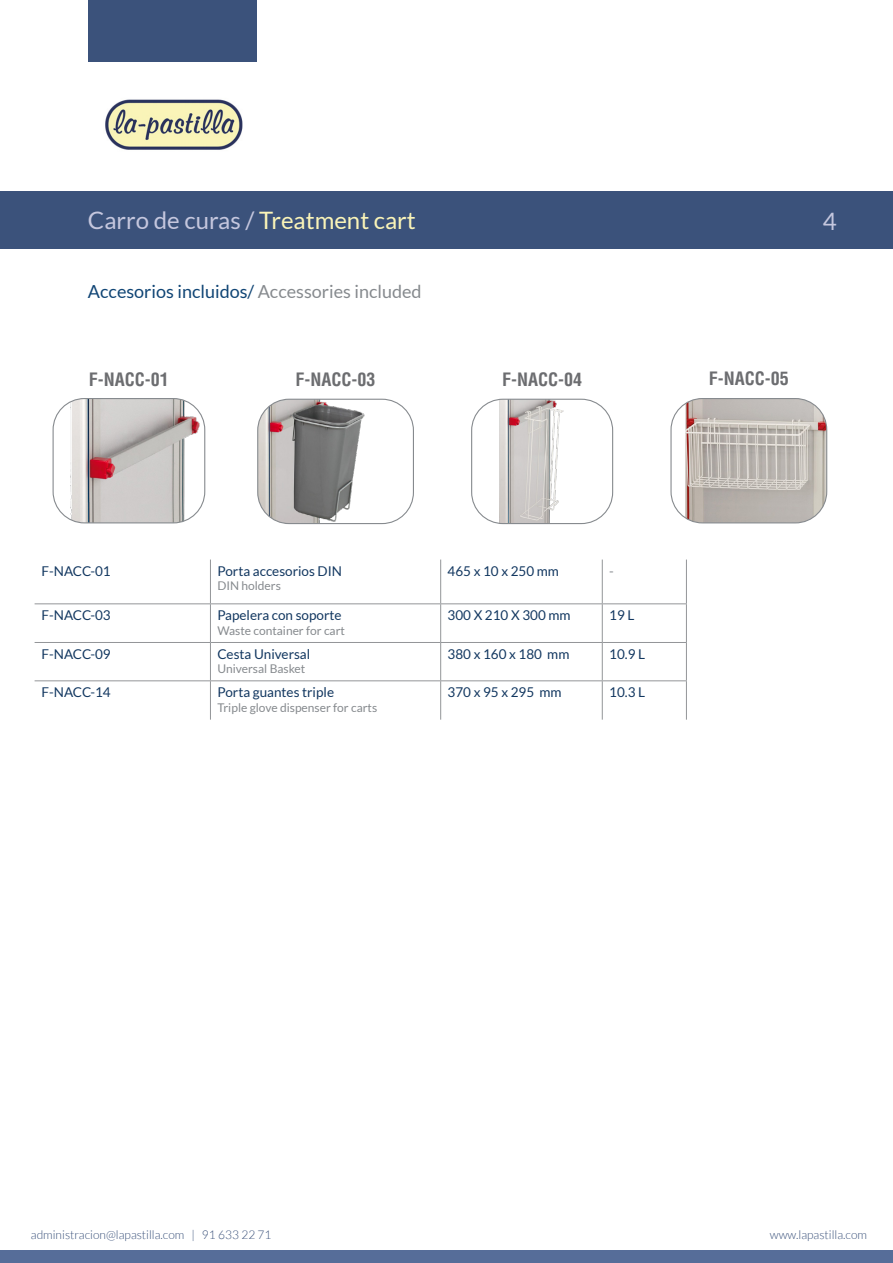
<style>
.page{position:relative;width:893px;height:1263px;background:#fff}
.page>*{position:absolute;margin:0;border:0;box-sizing:border-box;transform-origin:0 0}
.t1{font:24px "Lato";color:#c5c7de}
.Títulos_descripcion{font:18px "Lato";color:#104575}
.Referencia{font:700 condensed 18px "Helvetica LT Std";color:#6c6d70}
.Pie_Accesorios_EN{font:13.5px "Lato";color:#123760}
.Pie_Accesorios_EN-2{font:13.5px "Lato";color:#868a8e}
.t2{font:12px "Lato";color:#868a8e}
.t3{font:300 12px "Lato";color:#3b527b}
.s1{color:#faf4b8}
.s2{color:#868a8e}
</style>
<div class="page">
<img style="left:103px;top:61px;width:142px;height:89px">
<div style="left:0;top:191px;width:893px;height:58px;background:#3b527b"></div>
<div style="left:88px;top:0;width:169px;height:61px;background:#3b527b"></div>
<div style="left:0;top:1250px;width:893px;height:13px;background:#566d99"></div>
<img style="left:481px;top:399px;width:132px;height:125px">
<div style="left:471px;top:399px;width:142px;height:125px;border:1px solid #868a8e;border-radius:31px"></div>
<img style="left:258px;top:399px;width:155px;height:125px">
<div style="left:257px;top:399px;width:157px;height:125px;border:1px solid #868a8e;border-radius:31px"></div>
<img style="left:672px;top:399px;width:155px;height:124px">
<div style="left:670px;top:398px;width:157px;height:125px;border:1px solid #868a8e;border-radius:31px"></div>
<img style="left:53px;top:399px;width:152px;height:124px">
<div style="left:53px;top:398px;width:152px;height:125px;border:1px solid #868a8e;border-radius:31px"></div>
<hr style="left:210px;top:559px;width:1px;height:44px;background:#939598">
<hr style="left:440px;top:559px;width:1px;height:44px;background:#939598">
<hr style="left:602px;top:559px;width:1px;height:44px;background:#939598">
<hr style="left:686px;top:559px;width:1px;height:44px;background:#939598">
<hr style="left:35px;top:603px;width:175px;height:1px;background:#939598">
<hr style="left:210px;top:603px;width:231px;height:1px;background:#939598">
<hr style="left:210px;top:604px;width:1px;height:38px;background:#939598">
<hr style="left:441px;top:603px;width:161px;height:1px;background:#939598">
<hr style="left:440px;top:604px;width:1px;height:38px;background:#939598">
<hr style="left:602px;top:603px;width:85px;height:1px;background:#939598">
<hr style="left:602px;top:604px;width:1px;height:38px;background:#939598">
<hr style="left:686px;top:604px;width:1px;height:38px;background:#939598">
<hr style="left:35px;top:642px;width:175px;height:1px;background:#939598">
<hr style="left:210px;top:642px;width:231px;height:1px;background:#939598">
<hr style="left:210px;top:643px;width:1px;height:37px;background:#939598">
<hr style="left:441px;top:642px;width:161px;height:1px;background:#939598">
<hr style="left:440px;top:643px;width:1px;height:37px;background:#939598">
<hr style="left:602px;top:642px;width:85px;height:1px;background:#939598">
<hr style="left:602px;top:643px;width:1px;height:37px;background:#939598">
<hr style="left:686px;top:643px;width:1px;height:37px;background:#939598">
<hr style="left:35px;top:680px;width:175px;height:1px;background:#939598">
<hr style="left:210px;top:680px;width:231px;height:1px;background:#939598">
<hr style="left:210px;top:681px;width:1px;height:39px;background:#939598">
<hr style="left:441px;top:680px;width:161px;height:1px;background:#939598">
<hr style="left:440px;top:681px;width:1px;height:39px;background:#939598">
<hr style="left:602px;top:680px;width:85px;height:1px;background:#939598">
<hr style="left:602px;top:681px;width:1px;height:39px;background:#939598">
<hr style="left:686px;top:681px;width:1px;height:39px;background:#939598">
<h1 class="t1" style="left:88px;top:207px;width:329px">Carro de curas / <span class="s1">Treatment cart</span></h1>
<h1 class="t1" style="left:823px;top:208px;width:15px">4</h1>
<p class="Títulos_descripcion" style="left:88px;top:281px;width:335px">Accesorios incluidos/ <span class="s2">Accessories included</span></p>
<p class="Referencia" style="left:89px;top:368px;width:82px">F-NACC-01</p>
<p class="Referencia" style="left:296px;top:368px;width:82px">F-NACC-03</p>
<p class="Referencia" style="left:502px;top:368px;width:82px">F-NACC-04</p>
<p class="Referencia" style="left:709px;top:367px;width:82px">F-NACC-05</p>
<p class="Pie_Accesorios_EN" style="left:41px;top:564px;width:71px">F-NACC-01</p>
<p class="Pie_Accesorios_EN" style="left:217px;top:564px;width:126px">Porta accesorios DIN</p>
<p class="t2" style="left:217px;top:579px;width:65px">DIN holders</p>
<p class="Pie_Accesorios_EN" style="left:448px;top:564px;width:113px">465 x 10 x 250 mm</p>
<p class="Pie_Accesorios_EN-2" style="left:609px;top:564px;width:6px">-</p>
<p class="Pie_Accesorios_EN" style="left:41px;top:608px;width:71px">F-NACC-03</p>
<p class="Pie_Accesorios_EN" style="left:217px;top:608px;width:126px">Papelera con soporte</p>
<p class="t2" style="left:217px;top:624px;width:129px">Waste container for cart</p>
<p class="Pie_Accesorios_EN" style="left:448px;top:608px;width:125px">300 X 210 X 300 mm</p>
<p class="Pie_Accesorios_EN" style="left:609px;top:608px;width:27px">19 L</p>
<p class="Pie_Accesorios_EN" style="left:41px;top:647px;width:71px">F-NACC-09</p>
<p class="Pie_Accesorios_EN" style="left:217px;top:647px;width:94px">Cesta Universal</p>
<p class="t2" style="left:217px;top:662px;width:90px">Universal Basket</p>
<p class="Pie_Accesorios_EN" style="left:448px;top:647px;width:123px">380 x 160 x 180 mm</p>
<p class="Pie_Accesorios_EN" style="left:609px;top:647px;width:37px">10.9 L</p>
<p class="Pie_Accesorios_EN" style="left:41px;top:685px;width:71px">F-NACC-14</p>
<p class="Pie_Accesorios_EN" style="left:217px;top:685px;width:118px">Porta guantes triple</p>
<p class="t2" style="left:217px;top:701px;width:161px">Triple glove dispenser for carts</p>
<p class="Pie_Accesorios_EN" style="left:448px;top:685px;width:116px">370 x 95 x 295 mm</p>
<p class="Pie_Accesorios_EN" style="left:609px;top:685px;width:37px">10.3 L</p>
<p class="t3" style="left:31px;top:1228px;width:242px">administracion@lapastilla.com | 91 633 22 71</p>
<p class="t3" style="left:770px;top:1228px;width:99px">www.lapastilla.com</p>
</div>
